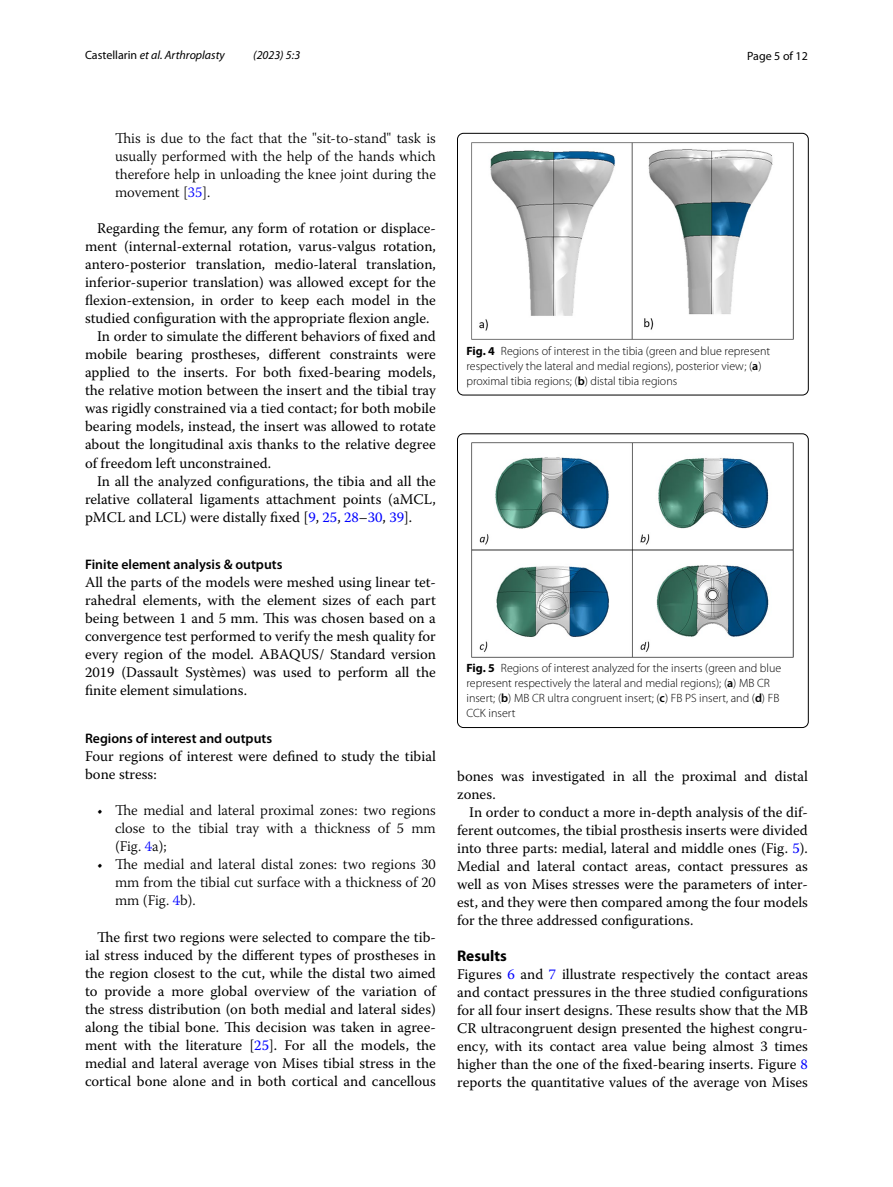
<style>
.page{position:relative;width:893px;height:1187px;background:#fff}
.page>*{position:absolute;margin:0;border:0;box-sizing:border-box;transform-origin:0 0}
.t1{font:700 15.45px "Myriad Pro";color:#000}
.t2{font:14.7px/18px "Warnock Pro";color:#000;text-align:justify}
.t3{font:300 14.7px/18px "Warnock Pro";color:#000;text-align:justify}
.t4{font:600 13.8px "Myriad Pro";color:#000}
.t5{font:300 12px/15px "Myriad Pro";color:#000}
.t6{font:italic 12px "Myriad Pro";color:#000}
.t7{font:12px "Myriad Pro";color:#000}
.s1{font-style:normal}
.s2{color:#00f}
.s3{font-weight:700}
.s4{font-weight:600}
</style>
<div class="page">
<img style="left:472px;top:142px;width:322px;height:198px">
<div style="left:457px;top:133px;width:351px;height:262px;border:1px solid #000;border-radius:6px"></div>
<img style="left:472px;top:443px;width:322px;height:214px">
<div style="left:457px;top:433px;width:351px;height:294px;border:1px solid #000;border-radius:6px"></div>
<p class="t6" style="left:85px;top:48px;width:141px"><span class="s1">Castellarin</span> et al. Arthroplasty</p>
<p class="t6" style="left:253px;top:48px;width:48px">(2023) 5:3</p>
<p class="t7" style="left:747px;top:48px;width:62px">Page 5 of 12</p>
<p class="t3" style="left:115px;top:128px;width:322px">This is due to the fact that the "sit-to-stand" task is usually performed with the help of the hands which therefore help in unloading the knee joint during the movement [<span class="s2">35</span>].</p>
<p class="t2" style="left:97px;top:219px;width:340px">Regarding the femur, any form of rotation or displace-</p>
<p class="t2" style="left:85px;top:237px;width:352px">ment (internal-external rotation, varus-valgus rotation,</p>
<p class="t2" style="left:85px;top:255px;width:352px">antero-posterior translation, medio-lateral translation,</p>
<p class="t2" style="left:85px;top:273px;width:352px">inferior-superior translation) was allowed except for the</p>
<p class="t2" style="left:85px;top:291px;width:352px">flexion-extension, in order to keep each model in the</p>
<p class="t2" style="left:85px;top:309px;width:346px">studied configuration with the appropriate flexion angle.</p>
<p class="t2" style="left:97px;top:327px;width:340px">In order to simulate the different behaviors of fixed and</p>
<p class="t2" style="left:85px;top:345px;width:352px">mobile bearing prostheses, different constraints were</p>
<p class="t2" style="left:85px;top:363px;width:352px">applied to the inserts. For both fixed-bearing models,</p>
<p class="t2" style="left:85px;top:381px;width:352px">the relative motion between the insert and the tibial tray</p>
<p class="t2" style="left:85px;top:399px;width:352px">was rigidly constrained via a tied contact; for both mobile</p>
<p class="t2" style="left:85px;top:417px;width:352px">bearing models, instead, the insert was allowed to rotate</p>
<p class="t2" style="left:85px;top:435px;width:352px">about the longitudinal axis thanks to the relative degree</p>
<p class="t2" style="left:85px;top:453px;width:188px">of freedom left unconstrained.</p>
<p class="t2" style="left:97px;top:471px;width:340px">In all the analyzed configurations, the tibia and all the</p>
<p class="t2" style="left:85px;top:489px;width:352px">relative collateral ligaments attachment points (aMCL,</p>
<p class="t2" style="left:85px;top:507px;width:329px">pMCL and LCL) were distally fixed [<span class="s2">9</span>, <span class="s2">25</span>, <span class="s2">28</span>–<span class="s2">30</span>, <span class="s2">39</span>].</p>
<p class="t4" style="left:85px;top:555px;width:199px">Finite element analysis &amp; outputs</p>
<p class="t2" style="left:85px;top:573px;width:352px">All the parts of the models were meshed using linear tet&shy;rahedral elements, with the element sizes of each part being between 1 and 5 mm. This was chosen based on a convergence test performed to verify the mesh quality for every region of the model. ABAQUS/ Standard version 2019 (Dassault Systèmes) was used to perform all the finite element simulations.</p>
<p class="t4" style="left:85px;top:729px;width:189px">Regions of interest and outputs</p>
<p class="t2" style="left:85px;top:746px;width:352px">Four regions of interest were defined to study the tibial bone stress:</p>
<p class="t3" style="left:115px;top:801px;width:322px;text-indent:-18px">• The medial and lateral proximal zones: two regions close to the tibial tray with a thickness of 5 mm (Fig. <span class="s2">4</span>a);</p>
<p class="t3" style="left:115px;top:855px;width:322px;text-indent:-18px">• The medial and lateral distal zones: two regions 30 mm from the tibial cut surface with a thickness of 20 mm (Fig. <span class="s2">4</span>b).</p>
<p class="t2" style="left:85px;top:928px;width:352px;text-indent:12px">The first two regions were selected to compare the tib&shy;ial stress induced by the different types of prostheses in the region closest to the cut, while the distal two aimed to provide a more global overview of the variation of the stress distribution (on both medial and lateral sides) along the tibial bone. This decision was taken in agree&shy;ment with the literature [<span class="s2">25</span>]. For all the models, the medial and lateral average von Mises tibial stress in the cortical bone alone and in both cortical and cancellous</p>
<p class="t5" style="left:466px;top:344px;width:305px"><span class="s3">Fig. 4</span> Regions of interest in the tibia (green and blue represent respectively the lateral and medial regions), posterior view; (<span class="s4">a</span>) proximal tibia regions; (<span class="s4">b</span>) distal tibia regions</p>
<p class="t5" style="left:466px;top:661px;width:316px"><span class="s3">Fig. 5</span> Regions of interest analyzed for the inserts (green and blue represent respectively the lateral and medial regions); (<span class="s4">a</span>) MB CR insert; (<span class="s4">b</span>) MB CR ultra congruent insert; (<span class="s4">c</span>) FB PS insert, and (<span class="s4">d</span>) FB CCK insert</p>
<p class="t2" style="left:457px;top:767px;width:352px">bones was investigated in all the proximal and distal zones.</p>
<p class="t2" style="left:457px;top:803px;width:352px;text-indent:12px">In order to conduct a more in-depth analysis of the dif&shy;ferent outcomes, the tibial prosthesis inserts were divided into three parts: medial, lateral and middle ones (Fig. <span class="s2">5</span>).<br>Medial and lateral contact areas, contact pressures as well as von Mises stresses were the parameters of inter&shy;est, and they were then compared among the four models for the three addressed configurations.</p>
<p class="t1" style="left:457px;top:945px;width:51px">Results</p>
<p class="t2" style="left:457px;top:965px;width:352px">Figures <span class="s2">6</span> and <span class="s2">7</span> illustrate respectively the contact areas and contact pressures in the three studied configurations for all four insert designs. These results show that the MB CR ultracongruent design presented the highest congru&shy;ency, with its contact area value being almost 3 times higher than the one of the fixed-bearing inserts. Figure <span class="s2">8 </span>reports the quantitative values of the average von Mises</p>
</div>
